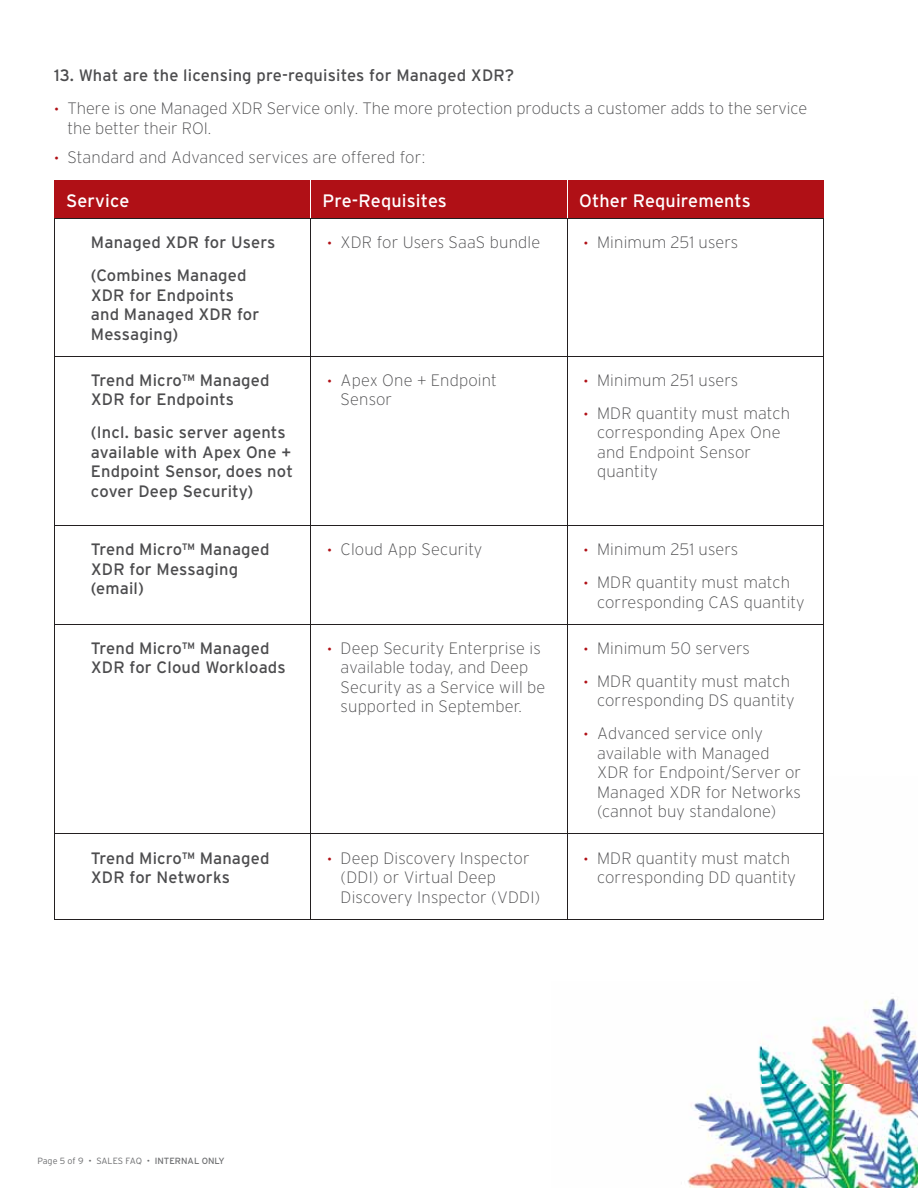
<style>
.page{position:relative;width:918px;height:1188px;background:#fff}
.page>*{position:absolute;margin:0;border:0;box-sizing:border-box;transform-origin:0 0}
.t1{font:18px "Interstate";letter-spacing:.01em;color:#fff}
.t2{font:200 16.5px/19.5px "Interstate";letter-spacing:.01em;color:#4c4c4e}
.t3{font:16.5px/19.5px "Interstate";letter-spacing:.01em;color:#4c4c4e}
.t4{font:300 9px "Interstate";letter-spacing:-.015em;color:#6d6e70}
.s1{font-weight:300;font-size:13.5px;color:#b01016}
.s2{font-weight:400}
</style>
<div class="page">
<img style="left:687px;top:998px;width:231px;height:190px">
<div style="left:55px;top:181px;width:768px;height:38px;background:#b01016"></div>
<hr style="left:54px;top:180px;width:257px;height:1px;background:#b01016">
<hr style="left:54px;top:181px;width:1px;height:38px;background:#b01016">
<hr style="left:311px;top:180px;width:513px;height:1px;background:#b01016">
<hr style="left:823px;top:181px;width:1px;height:38px;background:#b01016">
<hr style="left:310px;top:181px;width:1px;height:38px;background:#fff">
<hr style="left:567px;top:181px;width:1px;height:38px;background:#fff">
<hr style="left:54px;top:219px;width:770px;height:1px;background:#231f20">
<hr style="left:54px;top:219px;width:1px;height:137px;background:#231f20">
<hr style="left:310px;top:219px;width:1px;height:137px;background:#231f20">
<hr style="left:567px;top:219px;width:1px;height:137px;background:#231f20">
<hr style="left:823px;top:219px;width:1px;height:137px;background:#231f20">
<hr style="left:54px;top:356px;width:1px;height:169px;background:#231f20">
<hr style="left:310px;top:357px;width:1px;height:168px;background:#231f20">
<hr style="left:567px;top:357px;width:1px;height:168px;background:#231f20">
<hr style="left:823px;top:356px;width:1px;height:169px;background:#231f20">
<hr style="left:54px;top:525px;width:1px;height:99px;background:#231f20">
<hr style="left:310px;top:526px;width:1px;height:98px;background:#231f20">
<hr style="left:567px;top:526px;width:1px;height:98px;background:#231f20">
<hr style="left:823px;top:525px;width:1px;height:99px;background:#231f20">
<hr style="left:54px;top:624px;width:1px;height:210px;background:#231f20">
<hr style="left:310px;top:625px;width:1px;height:209px;background:#231f20">
<hr style="left:567px;top:625px;width:1px;height:209px;background:#231f20">
<hr style="left:823px;top:624px;width:1px;height:210px;background:#231f20">
<hr style="left:54px;top:834px;width:1px;height:85px;background:#231f20">
<hr style="left:310px;top:834px;width:1px;height:85px;background:#231f20">
<hr style="left:567px;top:834px;width:1px;height:85px;background:#231f20">
<hr style="left:823px;top:834px;width:1px;height:85px;background:#231f20">
<hr style="left:54px;top:356px;width:769px;height:1px;background:#231f20">
<hr style="left:54px;top:525px;width:769px;height:1px;background:#231f20">
<hr style="left:54px;top:624px;width:769px;height:1px;background:#231f20">
<hr style="left:54px;top:834px;width:769px;height:1px;background:#231f20">
<hr style="left:54px;top:919px;width:770px;height:1px;background:#231f20">
<p class="t3" style="left:54px;top:67px;width:462px">13. What are the licensing pre-requisites for Managed XDR?</p>
<p class="t2" style="left:68px;top:99px;width:741px;text-indent:-14px"><span class="s1">•</span> There is one Managed XDR Service only. The more protection products a customer adds to the service the better their ROI.</p>
<p class="t2" style="left:54px;top:148px;width:373px"><span class="s1">•</span> Standard and Advanced services are offered for:</p>
<p class="t1" style="left:66px;top:194px;width:65px">Service</p>
<p class="t1" style="left:323px;top:194px;width:126px">Pre-Requisites</p>
<p class="t1" style="left:579px;top:194px;width:173px">Other Requirements</p>
<p class="t3" style="left:91px;top:228px;width:186px;line-height:33px">Managed XDR for Users (Combines Managed</p>
<p class="t3" style="left:91px;top:287px;width:170px">XDR for Endpoints and Managed XDR for<br>Messaging)</p>
<p class="t2" style="left:327px;top:233px;width:215px"><span class="s1">•</span> XDR for Users SaaS bundle</p>
<p class="t2" style="left:584px;top:233px;width:156px"><span class="s1">•</span> Minimum 251 users</p>
<p class="t3" style="left:91px;top:372px;width:180px">Trend Micro™ Managed<br>XDR for Endpoints</p>
<p class="t3" style="left:91px;top:425px;width:204px">(Incl. basic server agents available with Apex One +<br>Endpoint Sensor, does not cover Deep Security)</p>
<p class="t2" style="left:341px;top:370px;width:158px;text-indent:-14px"><span class="s1">•</span> Apex One + Endpoint<br>Sensor</p>
<p class="t2" style="left:584px;top:370px;width:156px"><span class="s1">•</span> Minimum 251 users</p>
<p class="t2" style="left:597px;top:403px;width:195px;text-indent:-14px"><span class="s1">•</span> MDR quantity must match corresponding Apex One and Endpoint Sensor quantity</p>
<p class="t3" style="left:91px;top:541px;width:180px">Trend Micro™ Managed<br>XDR for Messaging (email)</p>
<p class="t2" style="left:327px;top:539px;width:157px"><span class="s1">•</span> Cloud App Security</p>
<p class="t2" style="left:584px;top:539px;width:156px"><span class="s1">•</span> Minimum 251 users</p>
<p class="t2" style="left:597px;top:572px;width:209px;text-indent:-14px"><span class="s1">•</span> MDR quantity must match corresponding CAS quantity</p>
<p class="t3" style="left:91px;top:640px;width:196px">Trend Micro™ Managed<br>XDR for Cloud Workloads</p>
<p class="t2" style="left:341px;top:638px;width:206px;text-indent:-14px"><span class="s1">•</span> Deep Security Enterprise is available today, and Deep<br>Security as a Service will be supported in September.</p>
<p class="t2" style="left:584px;top:638px;width:168px"><span class="s1">•</span> Minimum 50 servers</p>
<p class="t2" style="left:584px;top:671px;width:212px;text-align:right"><span class="s1">•</span> MDR quantity must match corresponding DS quantity</p>
<p class="t2" style="left:597px;top:724px;width:205px;text-indent:-14px"><span class="s1">•</span> Advanced service only available with Managed<br>XDR for Endpoint/Server or<br>Managed XDR for Networks (cannot buy standalone)</p>
<p class="t3" style="left:91px;top:850px;width:180px">Trend Micro™ Managed<br>XDR for Networks</p>
<p class="t2" style="left:341px;top:848px;width:201px;text-indent:-14px"><span class="s1">•</span> Deep Discovery Inspector (DDI) or Virtual Deep<br>Discovery Inspector (VDDI)</p>
<p class="t2" style="left:597px;top:848px;width:201px;text-indent:-14px"><span class="s1">•</span> MDR quantity must match corresponding DD quantity</p>
<p class="t4" style="left:38px;top:1156px;width:189px">Page 5 of 9 • SALES FAQ • <span class="s2">INTERNAL ONLY</span></p>
</div>
